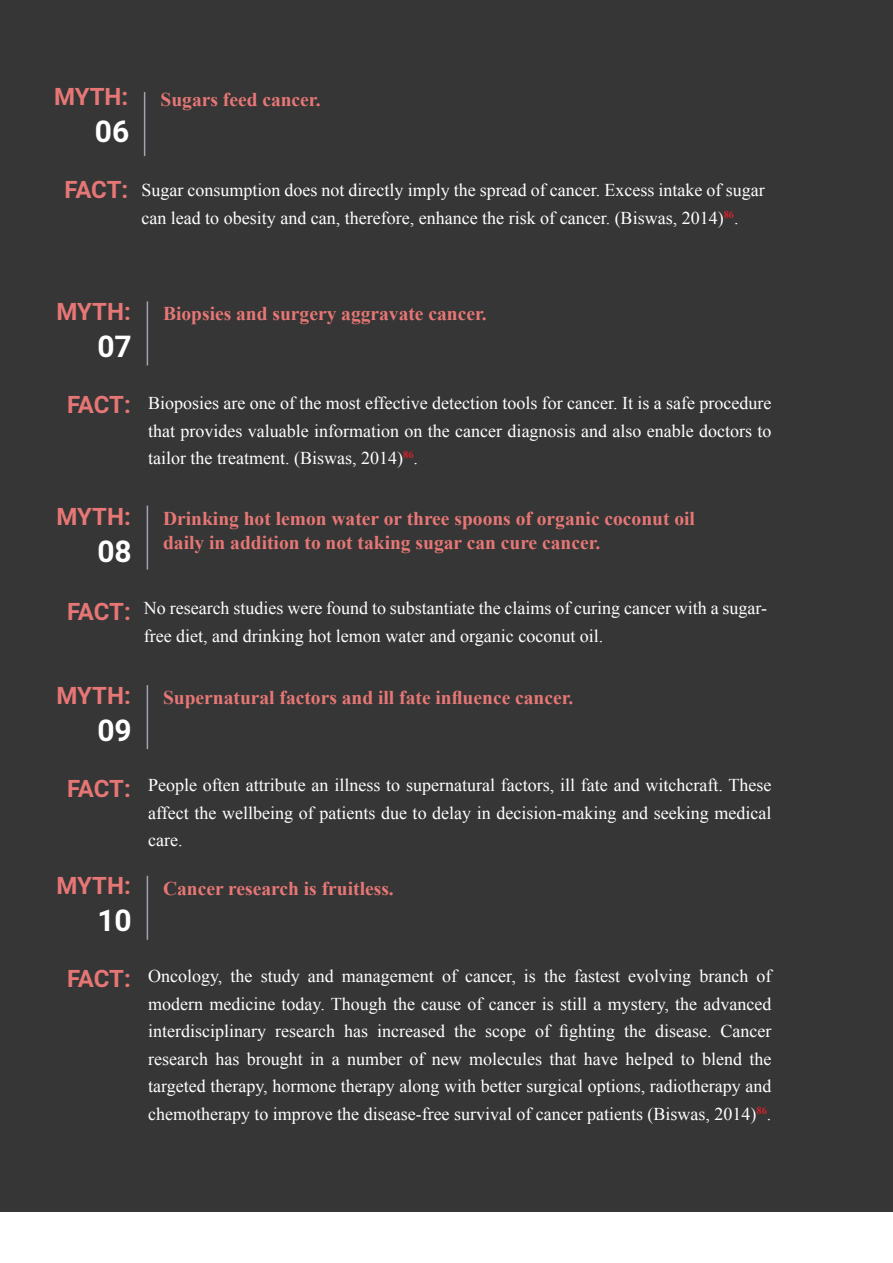
<style>
.page{position:relative;width:893px;height:1263px;background:#fff}
.page>*{position:absolute;margin:0;border:0;box-sizing:border-box;transform-origin:0 0}
.t1{font:700 30px "Roboto";color:#fff}
.t2{font:700 24px "Roboto";color:#e77776}
.t3{font:700 24px "Roboto";letter-spacing:-.015em;color:#e67676}
.t4{font:700 19.5px/23.4px "Times New Roman";color:#e77776}
.t5{font:18px/27.6px "Times New Roman";color:#fff;text-align:justify}
</style>
<div class="page">
<div style="left:0;top:0;width:893px;height:1211px;background:#353635"></div>
<hr style="left:147px;top:505px;width:1px;height:64px;background:#aa9fb0">
<hr style="left:147px;top:685px;width:1px;height:64px;background:#aa9fb0">
<hr style="left:147px;top:876px;width:1px;height:64px;background:#aa9fb0">
<hr style="left:147px;top:301px;width:1px;height:64px;background:#aa9fb0">
<hr style="left:144px;top:92px;width:1px;height:64px;background:#aa9fb0">
<p class="t2" style="left:54px;top:80px;width:76px">MYTH:</p>
<p class="t4" style="left:161px;top:87px;width:162px">Sugars feed cancer.</p>
<p class="t1" style="left:95px;top:111px;width:36px">06</p>
<p class="t3" style="left:64px;top:173px;width:65px">FACT:</p>
<p class="t5" style="left:141px;top:176px;width:625px">Sugar consumption does not directly imply the spread of cancer. Excess intake of sugar can lead to obesity and can, therefore, enhance the risk of cancer. (Biswas, 2014)<sup>86</sup>.</p>
<p class="t2" style="left:57px;top:294px;width:76px">MYTH:</p>
<p class="t4" style="left:163px;top:302px;width:325px">Biopsies and surgery aggravate cancer.</p>
<p class="t1" style="left:97px;top:325px;width:36px">07</p>
<p class="t3" style="left:67px;top:388px;width:65px">FACT:</p>
<p class="t5" style="left:148px;top:389px;width:625px">Bioposies are one of the most effective detection tools for cancer. It is a safe procedure that provides valuable information on the cancer diagnosis and also enable doctors to tailor the treatment. (Biswas, 2014)<sup>86</sup>.</p>
<p class="t2" style="left:57px;top:499px;width:76px">MYTH:</p>
<p class="t1" style="left:97px;top:530px;width:36px">08</p>
<p class="t4" style="left:163px;top:507px;width:533px">Drinking hot lemon water or three spoons of organic coconut oil daily in addition to not taking sugar can cure cancer.</p>
<p class="t3" style="left:67px;top:594px;width:65px">FACT:</p>
<p class="t5" style="left:144px;top:594px;width:625px">No research studies were found to substantiate the claims of curing cancer with a sugar&shy;free diet, and drinking hot lemon water and organic coconut oil.</p>
<p class="t2" style="left:57px;top:678px;width:76px">MYTH:</p>
<p class="t4" style="left:163px;top:685px;width:412px">Supernatural factors and ill fate influence cancer.</p>
<p class="t1" style="left:97px;top:709px;width:36px">09</p>
<p class="t3" style="left:67px;top:771px;width:65px">FACT:</p>
<p class="t5" style="left:148px;top:771px;width:625px">People often attribute an illness to supernatural factors, ill fate and witchcraft. These affect the wellbeing of patients due to delay in decision-making and seeking medical care.</p>
<p class="t2" style="left:57px;top:869px;width:76px">MYTH:</p>
<p class="t4" style="left:163px;top:876px;width:232px">Cancer research is fruitless.</p>
<p class="t1" style="left:97px;top:899px;width:36px">10</p>
<p class="t3" style="left:67px;top:962px;width:65px">FACT:</p>
<p class="t5" style="left:148px;top:962px;width:625px">Oncology, the study and management of cancer, is the fastest evolving branch of modern medicine today. Though the cause of cancer is still a mystery, the advanced interdisciplinary research has increased the scope of fighting the disease. Cancer research has brought in a number of new molecules that have helped to blend the targeted therapy, hormone therapy along with better surgical options, radiotherapy and chemotherapy to improve the disease-free survival of cancer patients (Biswas, 2014)<sup>86</sup>.</p>
</div>
